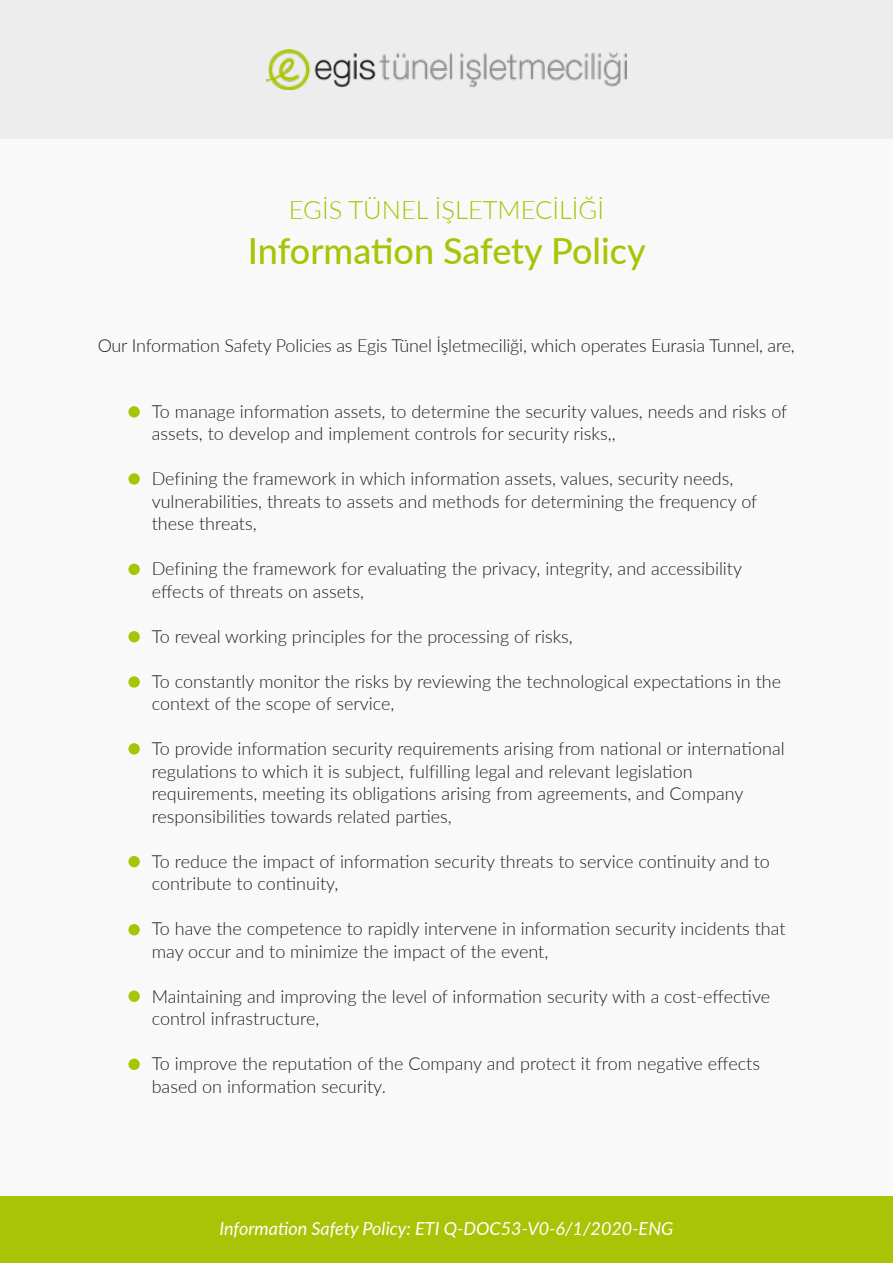
<style>
.page{position:relative;width:893px;height:1263px;background:#fff}
.page>*{position:absolute;margin:0;border:0;box-sizing:border-box;transform-origin:0 0}
.t1{font:500 36px "Lato";color:#a9c306}
.t2{font:300 25.5px "Lato";color:#a9c306}
.t3{font:300 18px/22.5px "Lato";color:#1e1e1d}
.t4{font:italic 18px "Lato";color:#fff}
</style>
<div class="page">
<div style="left:0;top:139px;width:893px;height:1124px;background:#f9f9f9"></div>
<div style="left:0;top:1196px;width:893px;height:67px;background:#a9c306"></div>
<div style="left:0;top:0;width:893px;height:139px;background:#ededed"></div>
<img style="left:267px;top:49px;width:359px;height:40px">
<div style="left:128px;top:406px;width:12px;height:12px;background:#a9c306;border-radius:50%"></div>
<div style="left:128px;top:473px;width:12px;height:12px;background:#a9c306;border-radius:50%"></div>
<div style="left:128px;top:564px;width:12px;height:11px;background:#a9c306;border-radius:50%"></div>
<div style="left:128px;top:631px;width:12px;height:11px;background:#a9c306;border-radius:50%"></div>
<div style="left:128px;top:676px;width:12px;height:12px;background:#a9c306;border-radius:50%"></div>
<div style="left:128px;top:743px;width:12px;height:11px;background:#a9c306;border-radius:50%"></div>
<div style="left:128px;top:856px;width:12px;height:11px;background:#a9c306;border-radius:50%"></div>
<div style="left:128px;top:924px;width:12px;height:11px;background:#a9c306;border-radius:50%"></div>
<div style="left:128px;top:990px;width:12px;height:12px;background:#a9c306;border-radius:50%"></div>
<div style="left:128px;top:1059px;width:12px;height:11px;background:#a9c306;border-radius:50%"></div>
<h2 class="t2" style="left:289px;top:192px;width:317px">EGİS TÜNEL İŞLETMECİLİĞİ</h2>
<h1 class="t1" style="left:248px;top:225px;width:399px">Information Safety Policy</h1>
<p class="t3" style="left:98px;top:333px;width:699px">Our Information Safety Policies as Egis Tünel İşletmeciliği, which operates Eurasia Tunnel, are,</p>
<p class="t3" style="left:152px;top:399px;width:637px">To manage information assets, to determine the security values, needs and risks of assets, to develop and implement controls for security risks,,</p>
<p class="t3" style="left:152px;top:467px;width:607px">Defining the framework in which information assets, values, security needs, vulnerabilities, threats to assets and methods for determining the frequency of these threats,</p>
<p class="t3" style="left:152px;top:557px;width:592px">Defining the framework for evaluating the privacy, integrity, and accessibility effects of threats on assets,</p>
<p class="t3" style="left:152px;top:624px;width:423px">To reveal working principles for the processing of risks,</p>
<p class="t3" style="left:152px;top:669px;width:631px">To constantly monitor the risks by reviewing the technological expectations in the context of the scope of service,</p>
<p class="t3" style="left:152px;top:737px;width:634px">To provide information security requirements arising from national or international regulations to which it is subject, fulfilling legal and relevant legislation requirements, meeting its obligations arising from agreements, and Company responsibilities towards related parties,</p>
<p class="t3" style="left:152px;top:849px;width:620px">To reduce the impact of information security threats to service continuity and to contribute to continuity,</p>
<p class="t3" style="left:152px;top:917px;width:635px">To have the competence to rapidly intervene in information security incidents that may occur and to minimize the impact of the event,</p>
<p class="t3" style="left:152px;top:984px;width:620px">Maintaining and improving the level of information security with a cost-effective control infrastructure,</p>
<p class="t3" style="left:152px;top:1052px;width:610px">To improve the reputation of the Company and protect it from negative effects based on information security.</p>
<p class="t4" style="left:220px;top:1216px;width:455px">Information Safety Policy: ETI Q-DOC53-V0-6/1/2020-ENG</p>
</div>
